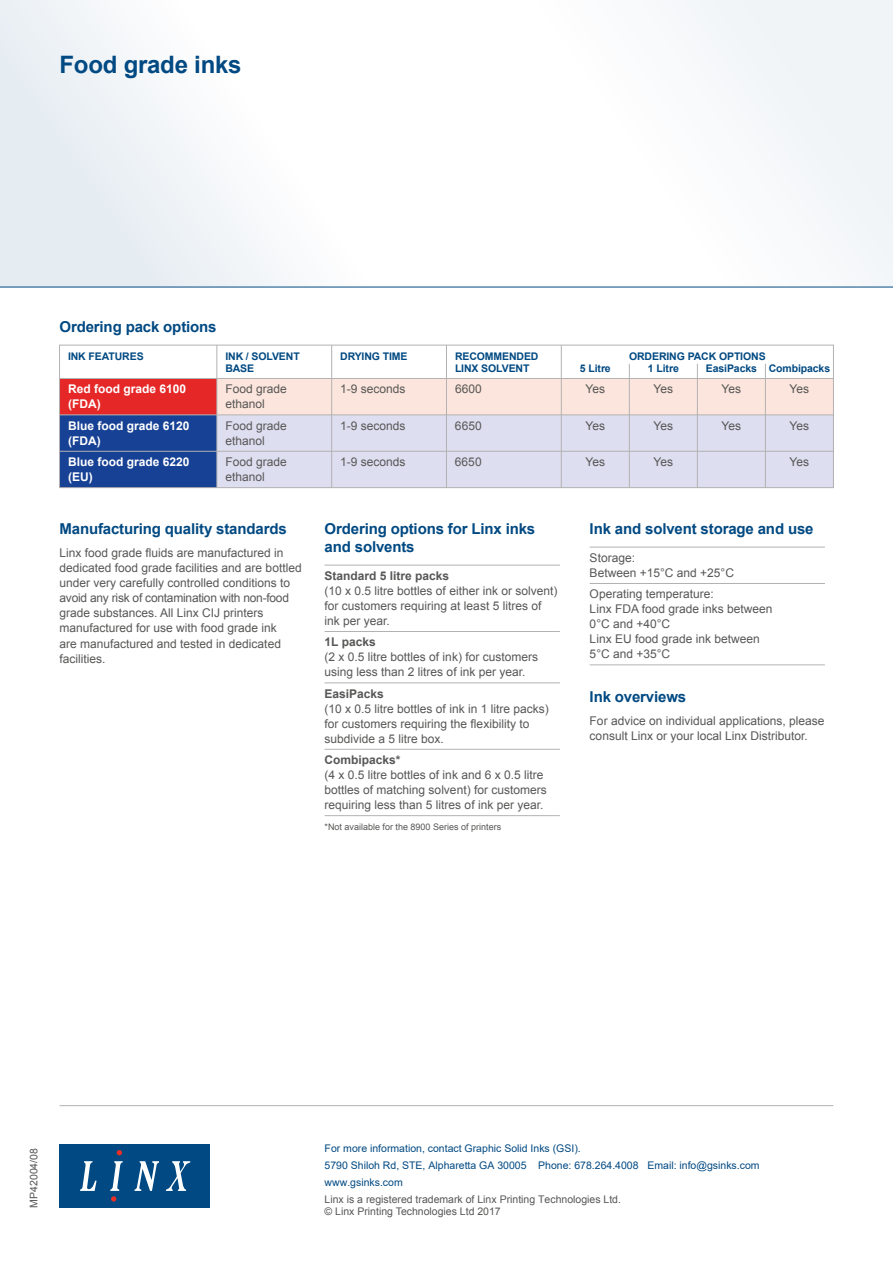
<style>
.page{position:relative;width:893px;height:1263px;background:#fff}
.page>*{position:absolute;margin:0;border:0;box-sizing:border-box;transform-origin:0 0}
.t1{font:700 24px "Arial";letter-spacing:-.01em;color:#004982}
.t2{font:700 15px/18px "Arial";letter-spacing:-.01em;color:#004982}
.t3{font:12px/15px "Arial";color:#575756}
.t4{font:700 12px "Arial";color:#fff}
.t5{font:700 12px "Arial";color:#575756}
.t6{font:10.5px/16.8px "Arial";color:#004982}
.t7{font:700 10.5px "Arial";letter-spacing:-.01em;color:#004982}
.t8{font:10.5px/12.6px "Arial";color:#575756}
.t9{font:9px "Arial";color:#575756}
</style>
<div class="page">
<div style="left:0;top:0;width:893px;height:287px;background:linear-gradient(to right,#f3f6f9,#fcfdfe)"></div>
<hr style="left:0;top:287px;width:893px;height:1px;background:#004982">
<div style="left:60px;top:378px;width:157px;height:37px;background:#e52727"></div>
<div style="left:60px;top:415px;width:157px;height:36px;background:#164194"></div>
<div style="left:60px;top:451px;width:157px;height:37px;background:#164194"></div>
<div style="left:217px;top:378px;width:616px;height:37px;background:#fce5dc"></div>
<div style="left:217px;top:415px;width:616px;height:36px;background:#dedef1"></div>
<div style="left:217px;top:451px;width:616px;height:37px;background:#dedef1"></div>
<div style="left:59px;top:1144px;width:150px;height:64px;background:#004982"></div>
<svg style="left:80px;top:1161px;width:17px;height:30px"></svg>
<svg style="left:134px;top:1161px;width:25px;height:30px"></svg>
<svg style="left:166px;top:1161px;width:24px;height:30px"></svg>
<svg style="left:117px;top:1150px;width:5px;height:5px"></svg>
<svg style="left:110px;top:1161px;width:13px;height:40px"></svg>
<hr style="left:325px;top:565px;width:235px;height:1px;background:#b3b2b2">
<hr style="left:325px;top:631px;width:235px;height:1px;background:#b3b2b2">
<hr style="left:325px;top:682px;width:235px;height:1px;background:#b3b2b2">
<hr style="left:325px;top:749px;width:235px;height:1px;background:#b3b2b2">
<hr style="left:325px;top:815px;width:235px;height:1px;background:#b3b2b2">
<hr style="left:590px;top:547px;width:235px;height:1px;background:#b3b2b2">
<hr style="left:590px;top:583px;width:235px;height:1px;background:#b3b2b2">
<hr style="left:590px;top:664px;width:235px;height:1px;background:#b3b2b2">
<hr style="left:60px;top:1105px;width:773px;height:1px;background:#b3b2b2">
<hr style="left:60px;top:345px;width:773px;height:1px;background:#b3b2b2">
<hr style="left:60px;top:378px;width:773px;height:1px;background:#b3b2b2">
<hr style="left:60px;top:414px;width:773px;height:1px;background:#b3b2b2">
<hr style="left:60px;top:451px;width:773px;height:1px;background:#b3b2b2">
<hr style="left:60px;top:487px;width:773px;height:1px;background:#b3b2b2">
<hr style="left:216px;top:345px;width:1px;height:143px;background:#b3b2b2">
<hr style="left:331px;top:345px;width:1px;height:143px;background:#b3b2b2">
<hr style="left:446px;top:345px;width:1px;height:143px;background:#b3b2b2">
<hr style="left:561px;top:345px;width:1px;height:143px;background:#b3b2b2">
<hr style="left:833px;top:345px;width:1px;height:143px;background:#b3b2b2">
<hr style="left:629px;top:364px;width:1px;height:124px;background:#b3b2b2">
<hr style="left:697px;top:364px;width:1px;height:124px;background:#b3b2b2">
<hr style="left:765px;top:364px;width:1px;height:124px;background:#b3b2b2">
<hr style="left:59px;top:345px;width:1px;height:143px;background:#b3b2b2">
<h1 class="t1" style="left:60px;top:49px;width:184px">Food grade inks</h1>
<p class="t2" style="left:60px;top:318px;width:159px">Ordering pack options</p>
<p class="t7" style="left:68px;top:349px;width:29px">Ink features</p>
<p class="t7" style="left:225px;top:349px;width:76px">INK / SOLVENT</p>
<p class="t7" style="left:340px;top:349px;width:69px">Drying TIME</p>
<p class="t7" style="left:455px;top:349px;width:17px">Recomme</p>
<p class="t7" style="left:509px;top:349px;width:14px">nded</p>
<p class="t7" style="left:629px;top:349px;width:16px">Orderi</p>
<p class="t7" style="left:669px;top:349px;width:26px">ng pac</p>
<p class="t7" style="left:709px;top:349px;width:18px">k optio</p>
<p class="t7" style="left:751px;top:349px;width:15px">ns</p>
<p class="t7" style="left:225px;top:361px;width:13px">Base</p>
<p class="t7" style="left:455px;top:361px;width:35px">Linx solve</p>
<p class="t7" style="left:516px;top:361px;width:12px">nt</p>
<p class="t7" style="left:580px;top:361px;width:32px">5 Litre</p>
<p class="t7" style="left:648px;top:361px;width:32px">1 Litre</p>
<p class="t7" style="left:706px;top:361px;width:126px">EasiPacks Combipacks</p>
<p class="t4" style="left:68px;top:381px;width:120px">Red food grade 6100</p>
<p class="t3" style="left:225px;top:381px;width:63px">Food grade</p>
<p class="t3" style="left:340px;top:381px;width:67px">1-9 seconds</p>
<p class="t3" style="left:455px;top:381px;width:28px">6600</p>
<p class="t3" style="left:585px;top:381px;width:21px">Yes</p>
<p class="t3" style="left:654px;top:381px;width:21px">Yes</p>
<p class="t3" style="left:722px;top:381px;width:21px">Yes</p>
<p class="t3" style="left:790px;top:381px;width:21px">Yes</p>
<p class="t4" style="left:68px;top:396px;width:34px">(FDA)</p>
<p class="t3" style="left:225px;top:396px;width:41px">ethanol</p>
<p class="t4" style="left:68px;top:417px;width:123px">Blue food grade 6120</p>
<p class="t3" style="left:225px;top:418px;width:63px">Food grade</p>
<p class="t3" style="left:340px;top:418px;width:67px">1-9 seconds</p>
<p class="t3" style="left:455px;top:418px;width:28px">6650</p>
<p class="t3" style="left:585px;top:418px;width:21px">Yes</p>
<p class="t3" style="left:654px;top:418px;width:21px">Yes</p>
<p class="t3" style="left:722px;top:418px;width:21px">Yes</p>
<p class="t3" style="left:790px;top:418px;width:21px">Yes</p>
<p class="t4" style="left:68px;top:432px;width:34px">(FDA)</p>
<p class="t3" style="left:225px;top:433px;width:41px">ethanol</p>
<p class="t4" style="left:68px;top:454px;width:123px">Blue food grade 6220</p>
<p class="t3" style="left:225px;top:454px;width:63px">Food grade</p>
<p class="t3" style="left:340px;top:454px;width:67px">1-9 seconds</p>
<p class="t3" style="left:455px;top:454px;width:28px">6650</p>
<p class="t3" style="left:585px;top:454px;width:21px">Yes</p>
<p class="t3" style="left:653px;top:454px;width:21px">Yes</p>
<p class="t3" style="left:790px;top:454px;width:21px">Yes</p>
<p class="t4" style="left:68px;top:469px;width:26px">(EU)</p>
<p class="t3" style="left:225px;top:469px;width:41px">ethanol</p>
<p class="t2" style="left:60px;top:520px;width:229px">Manufacturing quality standards</p>
<p class="t3" style="left:60px;top:546px;width:244px">Linx food grade fluids are manufactured in dedicated food grade facilities and are bottled under very carefully controlled conditions to avoid any risk of contamination with non-food grade substances. All Linx CIJ printers manufactured for use with food grade ink<br>are manufactured and tested in dedicated facilities.</p>
<p class="t2" style="left:325px;top:520px;width:212px">Ordering options for Linx inks and solvents</p>
<p class="t5" style="left:325px;top:568px;width:126px">Standard 5 litre packs</p>
<p class="t3" style="left:325px;top:583px;width:234px">(10 x 0.5 litre bottles of either ink or solvent) for customers requiring at least 5 litres of ink per year.</p>
<p class="t5" style="left:325px;top:634px;width:53px">1L packs</p>
<p class="t3" style="left:325px;top:649px;width:215px">(2 x 0.5 litre bottles of ink) for customers using less than 2 litres of ink per year.</p>
<p class="t5" style="left:325px;top:685px;width:61px">EasiPacks</p>
<p class="t3" style="left:325px;top:701px;width:226px">(10 x 0.5 litre bottles of ink in 1 litre packs) for customers requiring the flexibility to subdivide a 5 litre box.</p>
<p class="t5" style="left:325px;top:752px;width:78px">Combipacks*</p>
<p class="t3" style="left:325px;top:767px;width:224px">(4 x 0.5 litre bottles of ink and 6 x 0.5 litre bottles of matching solvent) for customers requiring less than 5 litres of ink per year.</p>
<p class="t9" style="left:325px;top:821px;width:178px">*Not available for the 8900 Series of printers</p>
<p class="t2" style="left:590px;top:520px;width:225px">Ink and solvent storage and use</p>
<p class="t3" style="left:590px;top:550px;width:146px">Storage:<br>Between +15°C and +25°C</p>
<p class="t3" style="left:590px;top:586px;width:184px">Operating temperature:<br>Linx FDA food grade inks between<br>0°C and +40°C<br>Linx EU food grade ink between<br>5°C and +35°C</p>
<p class="t2" style="left:590px;top:688px;width:98px">Ink overviews</p>
<p class="t3" style="left:590px;top:714px;width:236px">For advice on individual applications, please consult Linx or your local Linx Distributor.</p>
<p class="t8" style="left:28px;top:1208px;width:61px;rotate:-90deg">MP42004/08</p>
<p class="t6" style="left:325px;top:1140px;width:436px">For more information, contact Graphic Solid Inks (GSI).<br>5790 Shiloh Rd, STE, Alpharetta GA 30005 Phone: 678.264.4008 Email: info@gsinks.com www.gsinks.com</p>
<p class="t8" style="left:325px;top:1193px;width:298px">Linx is a registered trademark of Linx Printing Technologies Ltd. © Linx Printing Technologies Ltd 2017</p>
</div>
